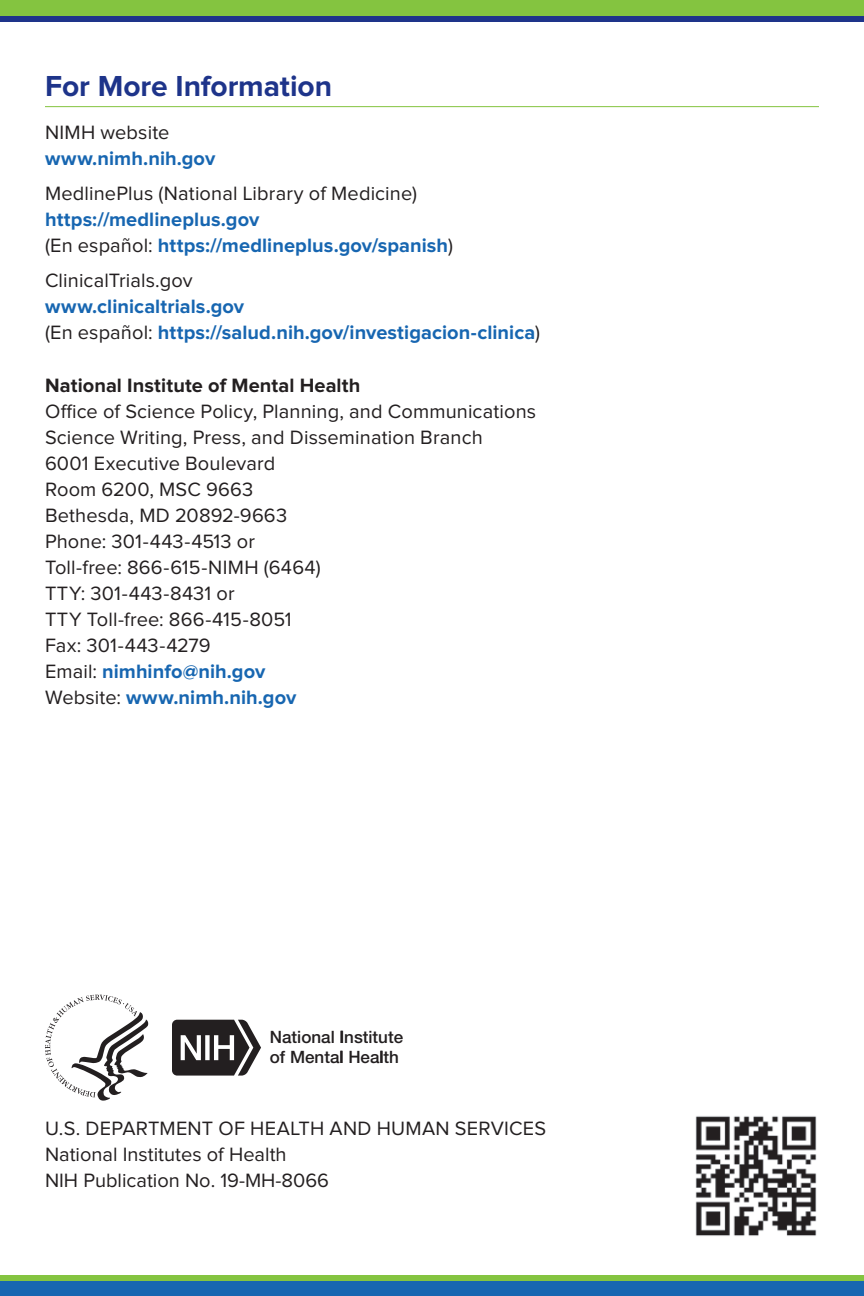
<style>
.page{position:relative;width:864px;height:1296px;background:#fff}
.page>*{position:absolute;margin:0;border:0;box-sizing:border-box;transform-origin:0 0}
.t1{font:700 30px "Proxima Nova";letter-spacing:-.005em;color:#1e348a}
.t2{font:20px/26px "Proxima Nova";letter-spacing:.005em;color:#231f20}
.t3{font:700 20px/26px "Proxima Nova";letter-spacing:.005em;color:#1766b1}
.t4{font:700 20px "Proxima Nova";letter-spacing:.005em;color:#231f20}
.t5{font:17.2px "Myriad Pro";color:#231f20;scale:1.37 1}
.t6{font:500 17px "Helvetica Neue LT Std";color:#231f20}
.s1{font-weight:400;color:#231f20}
.s2{font-weight:700;color:#1766b1}
</style>
<div class="page">
<div style="left:0;top:1281px;width:864px;height:15px;background:#1766b1"></div>
<div style="left:0;top:1276px;width:864px;height:5px;background:#84c440"></div>
<div style="left:0;top:0;width:864px;height:18px;background:#84c440"></div>
<div style="left:0;top:16px;width:864px;height:5px;background:#1e348a"></div>
<hr style="left:45px;top:106px;width:774px;height:1px;background:#84c440">
<svg style="left:45px;top:995px;width:103px;height:106px"></svg>
<svg style="left:172px;top:1020px;width:89px;height:56px"></svg>
<img style="left:695px;top:1116px;width:122px;height:120px">
<h1 class="t1" style="left:45px;top:72px;width:289px">For More Information</h1>
<p class="t2" style="left:45px;top:120px;width:126px">NIMH website</p>
<p class="t3" style="left:45px;top:146px;width:172px">www.nimh.nih.gov</p>
<p class="t2" style="left:45px;top:181px;width:374px">MedlinePlus (National Library of Medicine)</p>
<p class="t3" style="left:45px;top:207px;width:410px">https://medlineplus.gov<br><span class="s1">(En español:</span> https://medlineplus.gov/spanish<span class="s1">)</span></p>
<p class="t2" style="left:45px;top:268px;width:149px">ClinicalTrials.gov</p>
<p class="t3" style="left:45px;top:294px;width:497px">www.clinicaltrials.gov<br><span class="s1">(En español:</span> https://salud.nih.gov/investigacion-clinica<span class="s1">)</span></p>
<p class="t4" style="left:45px;top:376px;width:317px">National Institute of Mental Health</p>
<p class="t2" style="left:45px;top:399px;width:493px">Office of Science Policy, Planning, and Communications<br>Science Writing, Press, and Dissemination Branch<br>6001 Executive Boulevard<br>Room 6200, MSC 9663<br>Bethesda, MD 20892-9663<br>Phone: 301-443-4513 or<br>Toll-free: 866-615-NIMH (6464)<br>TTY: 301-443-8431 or<br>TTY Toll-free: 866-415-8051<br>Fax: 301-443-4279<br>Email: <span class="s2">nimhinfo@nih.gov<br></span>Website: <span class="s2">www.nimh.nih.gov</span></p>
<p class="t5" style="left:339px;top:1026px;width:6px">l</p>
<p class="t6" style="left:270px;top:1047px;width:131px">of Mental Health</p>
<p class="t6" style="left:270px;top:1026px;width:135px">National Institute</p>
<p class="t5" style="left:339px;top:1047px;width:6px">l</p>
<p class="t5" style="left:379px;top:1047px;width:6px">l</p>
<p class="t2" style="left:45px;top:1116px;width:503px">U.S. DEPARTMENT OF HEALTH AND HUMAN SERVICES<br>National Institutes of Health<br>NIH Publication No. 19-MH-8066</p>
</div>
